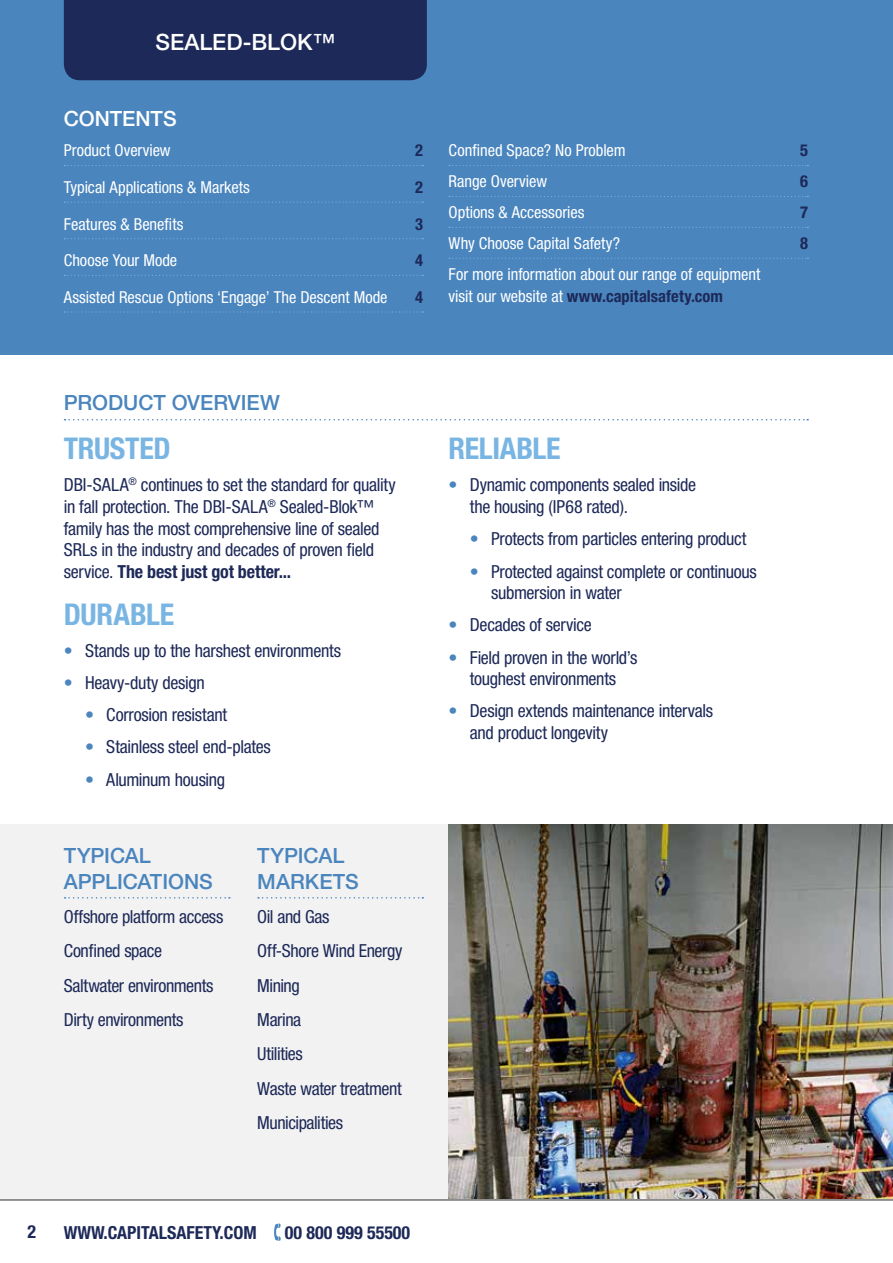
<style>
.page{position:relative;width:893px;height:1263px;background:#fff}
.page>*{position:absolute;margin:0;border:0;box-sizing:border-box;transform-origin:0 0}
.t1{font:700 condensed 30px "Helvetica Neue LT Pro";letter-spacing:-.01em;color:#79b5e3}
.t2{font:500 22.5px "Helvetica Neue LT Pro";color:#fff}
.t3{font:500 21px/25.2px "Helvetica Neue LT Pro";color:#4a85be}
.t4{font:500 21px "Helvetica Neue LT Pro";letter-spacing:-.005em;color:#fff}
.t5{font:condensed 18px/34.3px "Helvetica Neue LT Pro";letter-spacing:-.02em;color:#1d2958}
.t6{font:700 condensed 18px "Helvetica Neue LT Pro";color:#1d2958}
.t7{font:condensed 16.5px/22.4px "Helvetica Neue LT Pro";color:#fff}
.t8{font:700 condensed 16.5px "Helvetica Neue LT Pro";color:#1d2958}
.s1{font-weight:700;color:#1d2958}
.s2{font-weight:700}
.s3{color:#4a85be}
</style>
<div class="page">
<div style="left:0;top:825px;width:893px;height:438px;background:#f2f2f2"></div>
<div style="left:0;top:0;width:893px;height:355px;background:#4a85be"></div>
<div style="left:64px;top:0;width:363px;height:80px;background:#1d2958"></div>
<img style="left:449px;top:825px;width:444px;height:374px">
<div style="left:0;top:1200px;width:893px;height:63px;background:#fff"></div>
<svg style="left:274px;top:1223px;width:7px;height:18px"></svg>
<hr style="left:0;top:1199px;width:893px;height:2px;background:#706f6f">
<svg style="left:64px;top:165px;width:360px;height:1px"></svg>
<svg style="left:64px;top:202px;width:360px;height:1px"></svg>
<svg style="left:64px;top:238px;width:360px;height:1px"></svg>
<svg style="left:64px;top:275px;width:360px;height:1px"></svg>
<svg style="left:64px;top:311px;width:360px;height:2px"></svg>
<svg style="left:449px;top:165px;width:359px;height:1px"></svg>
<svg style="left:449px;top:196px;width:359px;height:1px"></svg>
<svg style="left:449px;top:227px;width:359px;height:1px"></svg>
<svg style="left:449px;top:258px;width:359px;height:1px"></svg>
<svg style="left:65px;top:419px;width:743px;height:1px"></svg>
<svg style="left:65px;top:897px;width:165px;height:1px"></svg>
<svg style="left:258px;top:897px;width:165px;height:1px"></svg>
<p class="t2" style="left:156px;top:29px;width:181px">SEALED-BLOK™</p>
<p class="t4" style="left:64px;top:105px;width:114px">CONTENTS</p>
<p class="t7" style="left:64px;top:139px;width:108px">Product Overview</p>
<p class="t8" style="left:415px;top:141px;width:9px">2</p>
<p class="t7" style="left:64px;top:176px;width:188px">Typical Applications &amp; Markets</p>
<p class="t8" style="left:415px;top:177px;width:9px">2</p>
<p class="t7" style="left:64px;top:212px;width:121px">Features &amp; Benefits</p>
<p class="t8" style="left:415px;top:214px;width:9px">3</p>
<p class="t7" style="left:64px;top:249px;width:115px">Choose Your Mode</p>
<p class="t8" style="left:415px;top:251px;width:9px">4</p>
<p class="t7" style="left:64px;top:286px;width:325px">Assisted Rescue Options ‘Engage’ The Descent Mode</p>
<p class="t8" style="left:415px;top:287px;width:9px">4</p>
<p class="t7" style="left:449px;top:139px;width:179px">Confined Space? No Problem</p>
<p class="t8" style="left:800px;top:141px;width:9px">5</p>
<p class="t7" style="left:449px;top:170px;width:100px">Range Overview</p>
<p class="t8" style="left:800px;top:172px;width:9px">6</p>
<p class="t7" style="left:449px;top:201px;width:137px">Options &amp; Accessories</p>
<p class="t8" style="left:800px;top:202px;width:9px">7</p>
<p class="t7" style="left:449px;top:232px;width:173px">Why Choose Capital Safety?</p>
<p class="t8" style="left:800px;top:233px;width:9px">8</p>
<p class="t7" style="left:449px;top:263px;width:313px">For more information about our range of equipment visit our website at <span class="s1">www.capitalsafety.com</span></p>
<p class="t3" style="left:64px;top:390px;width:218px">PRODUCT OVERVIEW</p>
<h1 class="t1" style="left:64px;top:431px;width:108px">TRUSTED</h1>
<p class="t5" style="left:64px;top:474px;width:333px;line-height:21.6px">DBI-SALA<sup>®</sup> continues to set the standard for quality in fall protection. The DBI-SALA<sup>®</sup> Sealed-Blok™ family has the most comprehensive line of sealed SRLs in the industry and decades of proven field service. <span class="s2">The best just got better...</span></p>
<h1 class="t1" style="left:64px;top:596px;width:112px">DURABLE</h1>
<p class="t5" style="left:64px;top:633px;width:279px"><span class="s3">•</span> Stands up to the harshest environments</p>
<p class="t5" style="left:64px;top:665px;width:143px"><span class="s3">•</span> Heavy-duty design</p>
<p class="t5" style="left:85px;top:697px;width:144px"><span class="s3">•</span> Corrosion resistant</p>
<p class="t5" style="left:85px;top:730px;width:187px"><span class="s3">•</span> Stainless steel end-plates</p>
<p class="t5" style="left:85px;top:762px;width:142px"><span class="s3">•</span> Aluminum housing</p>
<p class="t3" style="left:64px;top:843px;width:151px">TYPICAL<br>APPLICATIONS</p>
<p class="t5" style="left:64px;top:899px;width:161px">Offshore platform access<br>Confined space<br>Saltwater environments<br>Dirty environments</p>
<p class="t3" style="left:257px;top:843px;width:103px">TYPICAL<br>MARKETS</p>
<p class="t5" style="left:257px;top:899px;width:147px">Oil and Gas<br>Off-Shore Wind Energy<br>Mining<br>Marina<br>Utilities<br>Waste water treatment<br>Municipalities</p>
<h1 class="t1" style="left:449px;top:431px;width:114px">RELIABLE</h1>
<p class="t5" style="left:470px;top:474px;width:228px;line-height:21.6px;text-indent:-21px"><span class="s3">•</span> Dynamic components sealed inside the housing (IP68 rated).</p>
<p class="t5" style="left:470px;top:522px;width:278px"><span class="s3">•</span> Protects from particles entering product</p>
<p class="t5" style="left:491px;top:560px;width:267px;line-height:21.6px;text-indent:-21px"><span class="s3">•</span> Protected against complete or continuous submersion in water</p>
<p class="t5" style="left:449px;top:608px;width:145px"><span class="s3">•</span> Decades of service</p>
<p class="t5" style="left:449px;top:646px;width:190px;line-height:21.6px;text-align:center"><span class="s3">•</span> Field proven in the world’s toughest environments</p>
<p class="t5" style="left:470px;top:700px;width:245px;line-height:21.6px;text-indent:-21px"><span class="s3">•</span> Design extends maintenance intervals and product longevity</p>
<p class="t6" style="left:28px;top:1220px;width:10px">2</p>
<p class="t6" style="left:64px;top:1221px;width:195px">WWW.CAPITALSAFETY.COM</p>
<p class="t6" style="left:285px;top:1221px;width:127px">00 800 999 55500</p>
</div>
